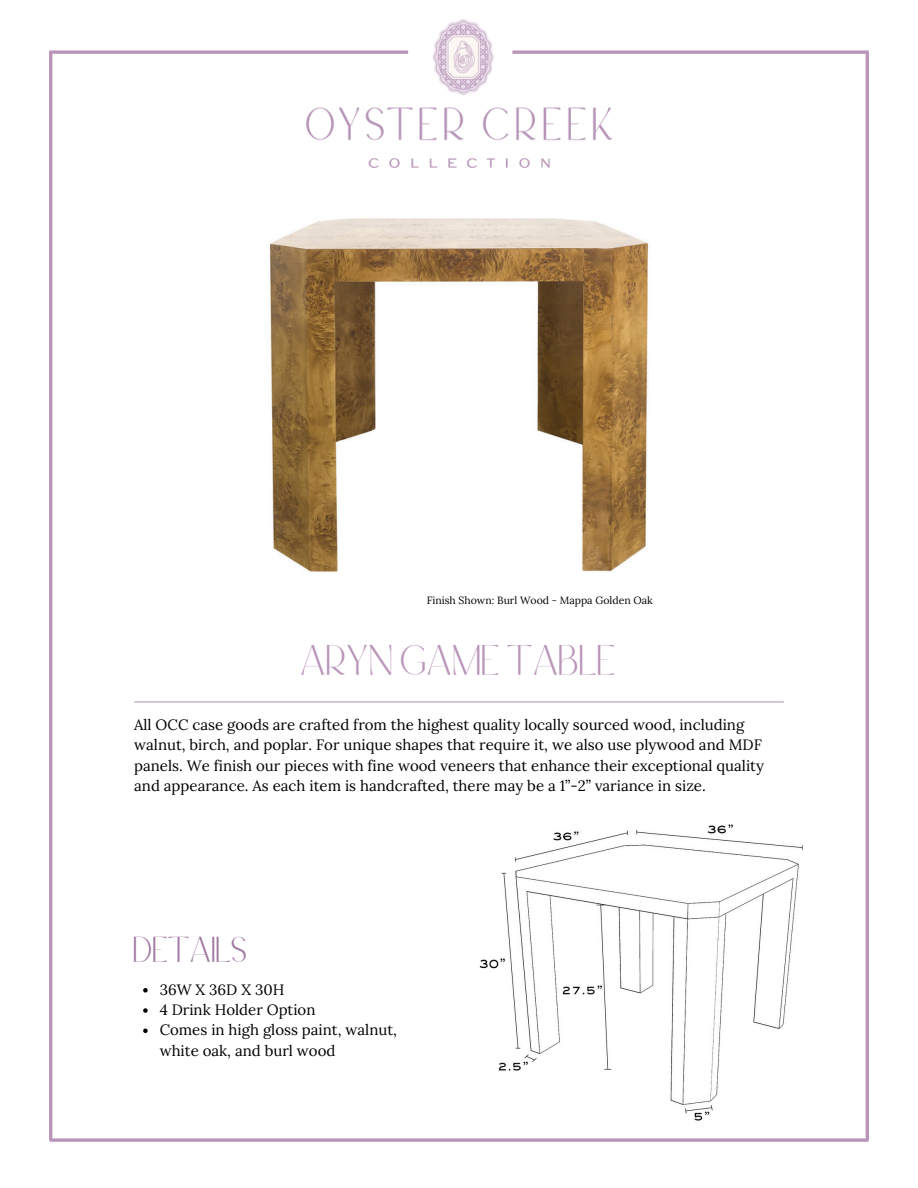
<style>
.page{position:relative;width:918px;height:1188px;background:#fff}
.page>*{position:absolute;margin:0;border:0;box-sizing:border-box;transform-origin:0 0}
.t1{font:28.5px "Callingstone";color:#b995b9}
.t2{font:24px "Callingstone";color:#a179a3}
.t3{font:15px/20.2px "Lora";color:#000}
.t4{font:10.5px "Lora";color:#000}
</style>
<div class="page">
<img style="left:306px;top:20px;width:305px;height:147px">
<svg style="left:50px;top:50px;width:358px;height:4px"></svg>
<hr style="left:49px;top:51px;width:3px;height:1089px;background:#b995b9">
<hr style="left:866px;top:51px;width:3px;height:1089px;background:#b995b9">
<svg style="left:512px;top:50px;width:356px;height:4px"></svg>
<svg style="left:50px;top:1138px;width:818px;height:4px;background:#c3a5c3"></svg>
<hr style="left:134px;top:701px;width:650px;height:1px;background:#b995b9">
<img style="left:269px;top:218px;width:380px;height:354px">
<img style="left:479px;top:824px;width:324px;height:297px">
<svg style="left:143px;top:988px;width:5px;height:5px"></svg>
<svg style="left:143px;top:1008px;width:5px;height:5px"></svg>
<svg style="left:143px;top:1029px;width:5px;height:4px"></svg>
<p class="t4" style="left:427px;top:593px;width:228px">Finish Shown: Burl Wood - Mappa Golden Oak</p>
<h1 class="t1" style="left:302px;top:642px;width:316px">ARYN GAME TABLE</h1>
<p class="t3" style="left:134px;top:715px;width:631px">All OCC case goods are crafted from the highest quality locally sourced wood, including walnut, birch, and poplar. For unique shapes that require it, we also use plywood and MDF panels. We finish our pieces with fine wood veneers that enhance their exceptional quality and appearance. As each item is handcrafted, there may be a 1”-2” variance in size.</p>
<h3 class="t2" style="left:134px;top:935px;width:116px">DETAILS</h3>
<p class="t3" style="left:160px;top:979px;width:126px">36W X 36D X 30H</p>
<h2 class="t3" style="left:160px;top:999px;width:157px">4 Drink Holder Option</h2>
<p class="t3" style="left:160px;top:1020px;width:239px">Comes in high gloss paint, walnut, white oak, and burl wood</p>
</div>
